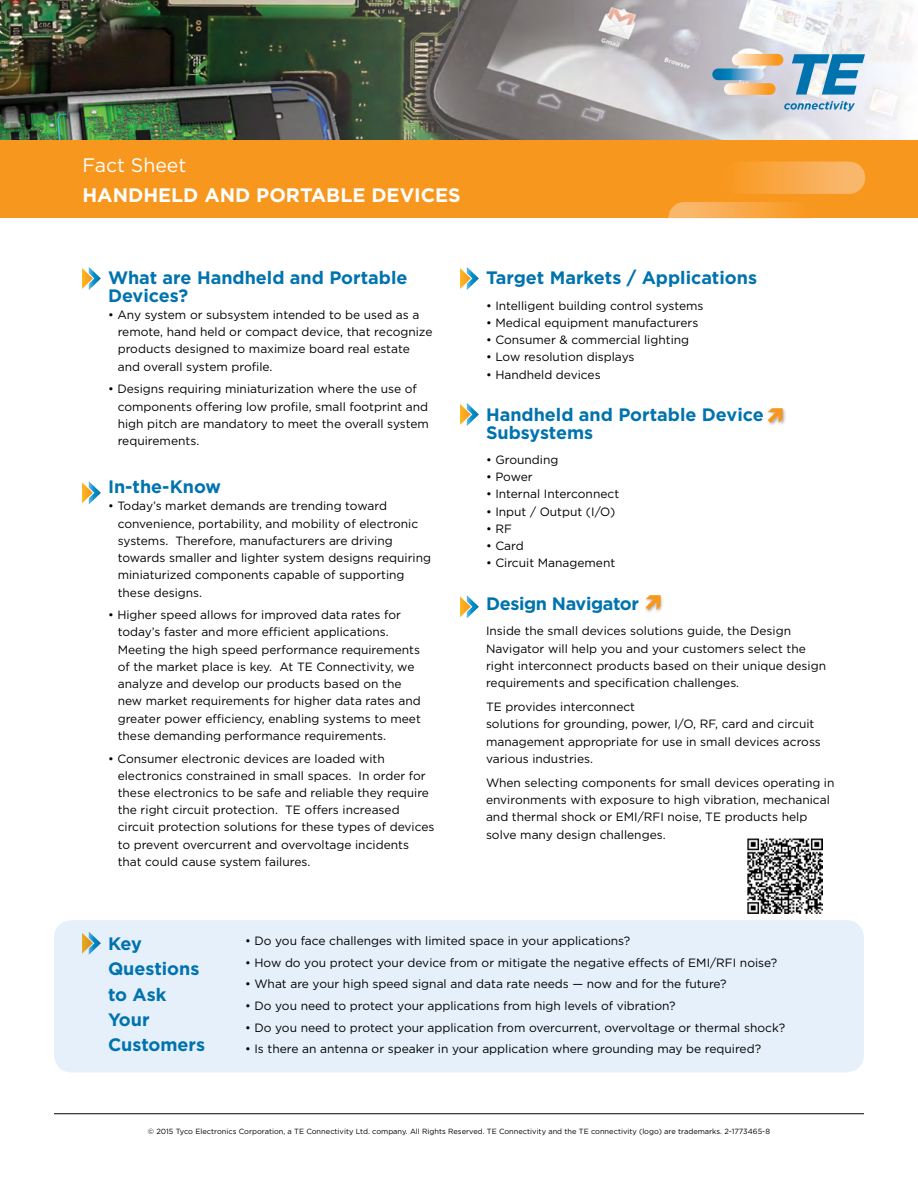
<style>
.page{position:relative;width:918px;height:1188px;background:#fff}
.page>*{position:absolute;margin:0;border:0;box-sizing:border-box;transform-origin:0 0}
.t1{font:700 19.5px "Gotham";color:#fff}
.t2{font:19.5px "Gotham";color:#fff}
.t3{font:700 18px/25.5px "Gotham";color:#0073ae}
.t4{font:700 18px "Gotham";letter-spacing:-.02em;color:#0073ae}
.t5{font:12px/17.2px "Gotham";color:#000}
.t6{font:7.5px "Gotham";color:#000}
</style>
<div class="page">
<hr style="left:54px;top:1113px;width:810px;height:1px;background:#000">
<div style="left:54px;top:920px;width:810px;height:152px;background:#e5f0fa;border-radius:18px"></div>
<img style="left:0;top:0;width:913px;height:140px">
<div style="left:0;top:140px;width:918px;height:78px;background:#f8971d"></div>
<img style="left:722px;top:162px;width:143px;height:32px;border-radius:16px">
<img style="left:668px;top:202px;width:126px;height:16px">
<svg style="left:82px;top:267px;width:19px;height:23px"></svg>
<svg style="left:82px;top:481px;width:19px;height:24px"></svg>
<svg style="left:82px;top:932px;width:19px;height:23px"></svg>
<svg style="left:732px;top:54px;width:51px;height:12px"></svg>
<svg style="left:724px;top:83px;width:52px;height:12px"></svg>
<svg style="left:712px;top:69px;width:52px;height:11px"></svg>
<svg style="left:792px;top:54px;width:73px;height:41px;background:#6ba9cc"></svg>
<svg style="left:784px;top:101px;width:71px;height:10px"></svg>
<svg style="left:460px;top:403px;width:19px;height:23px"></svg>
<svg style="left:460px;top:595px;width:19px;height:24px"></svg>
<svg style="left:460px;top:267px;width:19px;height:23px"></svg>
<div style="left:767px;top:407px;width:19px;height:18px;background:#000;opacity:.3"></div>
<div style="left:645px;top:595px;width:18px;height:18px;background:#000;opacity:.3"></div>
<img style="left:747px;top:838px;width:76px;height:76px">
<svg style="left:768px;top:408px;width:15px;height:15px"></svg>
<svg style="left:646px;top:595px;width:15px;height:15px"></svg>
<h1 class="t2" style="left:82px;top:153px;width:105px">Fact Sheet</h1>
<h1 class="t1" style="left:82px;top:182px;width:380px">HANDHELD AND PORTABLE DEVICES</h1>
<h2 class="t3" style="left:108px;top:269px;width:301px;line-height:17.2px">What are Handheld and Portable<br>Devices?</h2>
<p class="t5" style="left:118px;top:306px;width:316px;text-indent:-10px">• Any system or subsystem intended to be used as a remote, hand held or compact device, that recognize products designed to maximize board real estate and overall system profile.</p>
<p class="t5" style="left:118px;top:380px;width:313px;text-indent:-10px">• Designs requiring miniaturization where the use of components offering low profile, small footprint and high pitch are mandatory to meet the overall system requirements.</p>
<h2 class="t3" style="left:108px;top:474px;width:115px">In-the-Know</h2>
<p class="t5" style="left:118px;top:497px;width:315px;text-indent:-10px">• Today’s market demands are trending toward convenience, portability, and mobility of electronic systems. Therefore, manufacturers are driving towards smaller and lighter system designs requiring miniaturized components capable of supporting these designs.</p>
<p class="t5" style="left:118px;top:606px;width:305px;text-indent:-10px">• Higher speed allows for improved data rates for today’s faster and more efficient applications.<br>Meeting the high speed performance requirements of the market place is key. At TE Connectivity, we analyze and develop our products based on the new market requirements for higher data rates and greater power efficiency, enabling systems to meet these demanding performance requirements.</p>
<p class="t5" style="left:118px;top:749px;width:318px;text-indent:-10px">• Consumer electronic devices are loaded with electronics constrained in small spaces. In order for these electronics to be safe and reliable they require the right circuit protection. TE offers increased circuit protection solutions for these types of devices to prevent overcurrent and overvoltage incidents that could cause system failures.</p>
<h2 class="t3" style="left:486px;top:265px;width:273px">Target Markets / Applications</h2>
<p class="t5" style="left:486px;top:297px;width:219px">• Intelligent building control systems</p>
<p class="t5" style="left:486px;top:314px;width:214px">• Medical equipment manufacturers</p>
<p class="t5" style="left:486px;top:331px;width:205px">• Consumer &amp; commercial lighting</p>
<p class="t5" style="left:486px;top:348px;width:150px">• Low resolution displays</p>
<p class="t5" style="left:486px;top:366px;width:116px">• Handheld devices</p>
<h2 class="t3" style="left:486px;top:406px;width:279px;line-height:17.2px">Handheld and Portable Device<br>Subsystems</h2>
<p class="t5" style="left:486px;top:451px;width:74px">• Grounding</p>
<p class="t5" style="left:486px;top:468px;width:48px">• Power</p>
<p class="t5" style="left:486px;top:485px;width:135px">• Internal Interconnect</p>
<p class="t5" style="left:486px;top:503px;width:131px">• Input / Output (I/O)</p>
<p class="t5" style="left:486px;top:520px;width:27px">• RF</p>
<p class="t5" style="left:486px;top:537px;width:39px">• Card</p>
<p class="t5" style="left:486px;top:554px;width:131px">• Circuit Management</p>
<h2 class="t4" style="left:486px;top:592px;width:155px">Design Navigator</h2>
<p class="t5" style="left:486px;top:622px;width:342px">Inside the small devices solutions guide, the Design Navigator will help you and your customers select the right interconnect products based on their unique design requirements and specification challenges.</p>
<p class="t5" style="left:486px;top:698px;width:336px">TE provides interconnect<br>solutions for grounding, power, I/O, RF, card and circuit management appropriate for use in small devices across various industries.</p>
<p class="t5" style="left:486px;top:774px;width:350px">When selecting components for small devices operating in environments with exposure to high vibration, mechanical and thermal shock or EMI/RFI noise, TE products help solve many design challenges.</p>
<h2 class="t3" style="left:108px;top:930px;width:99px">Key<br>Questions to Ask<br>Your<br>Customers</h2>
<p class="t5" style="left:245px;top:932px;width:387px">• Do you face challenges with limited space in your applications?</p>
<p class="t5" style="left:245px;top:953px;width:534px">• How do you protect your device from or mitigate the negative effects of EMI/RFI noise?</p>
<p class="t5" style="left:245px;top:975px;width:483px">• What are your high speed signal and data rate needs — now and for the future?</p>
<p class="t5" style="left:245px;top:997px;width:432px">• Do you need to protect your applications from high levels of vibration?</p>
<p class="t5" style="left:245px;top:1019px;width:542px">• Do you need to protect your application from overcurrent, overvoltage or thermal shock?</p>
<p class="t5" style="left:245px;top:1040px;width:518px">• Is there an antenna or speaker in your application where grounding may be required?</p>
<p class="t6" style="left:148px;top:1127px;width:624px">© 2015 Tyco Electronics Corporation, a TE Connectivity Ltd. company. All Rights Reserved. TE Connectivity and the TE connectivity (logo) are trademarks. 2-1773465-8</p>
</div>
